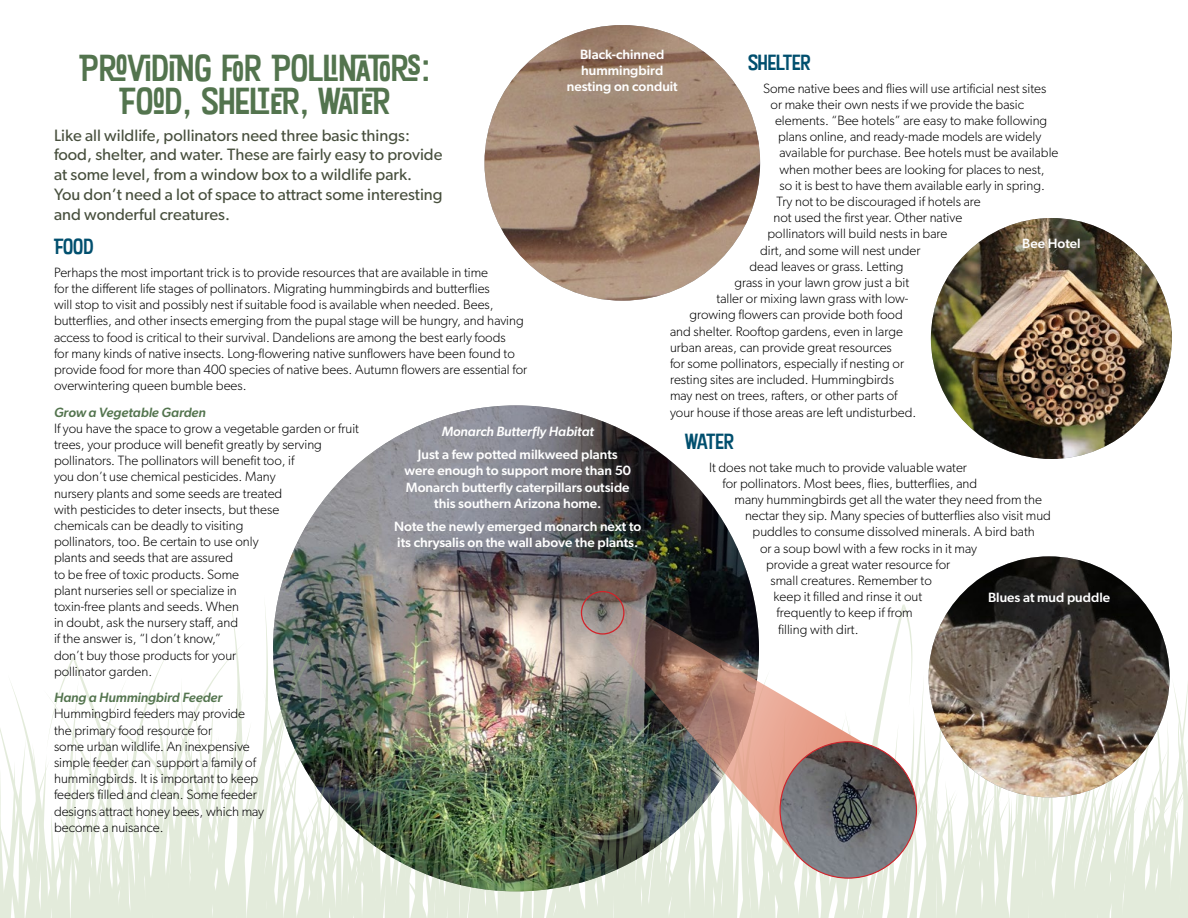
<style>
.page{position:relative;width:1188px;height:918px;background:#fff}
.page>*{position:absolute;margin:0;border:0;box-sizing:border-box;transform-origin:0 0}
.t1{font:36px/33px "Kon Tiki JF Aloha";color:#53744e;text-align:center}
.t2{font:21px "Kon Tiki JF Aloha";color:#004f6e}
.t3{font:16.5px/19.8px "Gibson";color:#474f3d}
.t4{font:300 13.5px/16.2px "Gibson";color:#000}
.t5{font:500 13.5px/16.2px "Gibson";color:#fff;text-align:center}
.t6{font:italic 500 13.5px "Gibson";color:#53744e}
.t7{font:italic 500 13.5px "Gibson";color:#fff}
</style>
<div class="page">
<img style="left:273px;top:405px;width:486px;height:486px;border-radius:243px">
<img style="left:0;top:563px;width:1188px;height:355px">
<img style="left:603px;top:601px;width:261px;height:256px">
<div style="left:581px;top:591px;width:44px;height:44px;border:1px solid #d2232a;border-radius:50%"></div>
<img style="left:780px;top:742px;width:136px;height:136px;border-radius:68px">
<img style="left:484px;top:25px;width:276px;height:276px;border-radius:138px">
<img style="left:929px;top:556px;width:241px;height:241px;border-radius:121px">
<img style="left:931px;top:218px;width:241px;height:241px;border-radius:121px">
<p class="t5" style="left:567px;top:46px;width:113px">Black-chinned hummingbird nesting on conduit</p>
<h2 class="t2" style="left:748px;top:49px;width:64px">SHELTER</h2>
<p class="t4" style="left:763px;top:80px;width:285px">Some native bees and flies will use artificial nest sites</p>
<p class="t4" style="left:771px;top:96px;width:255px">or make their own nests if we provide the basic</p>
<p class="t4" style="left:775px;top:112px;width:274px">elements. “Bee hotels” are easy to make following</p>
<p class="t4" style="left:778px;top:128px;width:265px">plans online, and ready-made models are widely</p>
<p class="t4" style="left:780px;top:145px;width:280px">available for purchase. Bee hotels must be available</p>
<p class="t4" style="left:780px;top:161px;width:267px">when mother bees are looking for places to nest,</p>
<p class="t4" style="left:780px;top:177px;width:267px">so it is best to have them available early in spring.</p>
<p class="t4" style="left:777px;top:193px;width:206px">Try not to be discouraged if hotels are</p>
<p class="t4" style="left:774px;top:209px;width:190px">not used the first year. Other native</p>
<p class="t4" style="left:768px;top:226px;width:181px">pollinators will build nests in bare</p>
<p class="t4" style="left:760px;top:242px;width:162px">dirt, and some will nest under</p>
<p class="t4" style="left:750px;top:258px;width:156px">dead leaves or grass. Letting</p>
<p class="t4" style="left:735px;top:274px;width:176px">grass in your lawn grow just a bit</p>
<p class="t4" style="left:717px;top:290px;width:193px">taller or mixing lawn grass with low-</p>
<p class="t4" style="left:690px;top:307px;width:215px">growing flowers can provide both food</p>
<p class="t4" style="left:670px;top:323px;width:234px">and shelter. Rooftop gardens, even in large</p>
<p class="t4" style="left:670px;top:339px;width:223px">urban areas, can provide great resources</p>
<p class="t4" style="left:670px;top:355px;width:236px">for some pollinators, especially if nesting or</p>
<p class="t4" style="left:670px;top:371px;width:225px">resting sites are included. Hummingbirds</p>
<p class="t4" style="left:670px;top:388px;width:229px">may nest on trees, rafters, or other parts of</p>
<p class="t4" style="left:670px;top:404px;width:248px">your house if those areas are left undisturbed.</p>
<h2 class="t2" style="left:685px;top:428px;width:51px">WATER</h2>
<p class="t4" style="left:709px;top:459px;width:259px">It does not take much to provide valuable water</p>
<p class="t4" style="left:723px;top:475px;width:256px">for pollinators. Most bees, flies, butterflies, and</p>
<p class="t4" style="left:735px;top:491px;width:309px">many hummingbirds get all the water they need from the</p>
<p class="t4" style="left:745px;top:507px;width:307px">nectar they sip. Many species of butterflies also visit mud</p>
<p class="t4" style="left:753px;top:523px;width:284px">puddles to consume dissolved minerals. A bird bath</p>
<p class="t4" style="left:760px;top:540px;width:218px">or a soup bowl with a few rocks in it may</p>
<p class="t4" style="left:766px;top:556px;width:186px">provide a great water resource for</p>
<p class="t4" style="left:771px;top:572px;width:163px">small creatures. Remember to</p>
<p class="t4" style="left:774px;top:588px;width:150px">keep it filled and rinse it out</p>
<p class="t4" style="left:777px;top:604px;width:138px">frequently to keep if from</p>
<p class="t4" style="left:778px;top:621px;width:82px">filling with dirt.</p>
<h1 class="t1" style="left:79px;top:52px;width:353px">PROVIDING FOR POLLINATORS:<br>FOOD, SHELTER, WATER</h1>
<p class="t3" style="left:54px;top:125px;width:390px">Like all wildlife, pollinators need three basic things: food, shelter, and water. These are fairly easy to provide at some level, from a window box to a wildlife park.<br>You don’t need a lot of space to attract some interesting and wonderful creatures.</p>
<h2 class="t2" style="left:54px;top:233px;width:41px">FOOD</h2>
<p class="t4" style="left:54px;top:264px;width:475px">Perhaps the most important trick is to provide resources that are available in time<br>for the different life stages of pollinators. Migrating hummingbirds and butterflies<br>will stop to visit and possibly nest if suitable food is available when needed. Bees, butterflies, and other insects emerging from the pupal stage will be hungry, and having access to food is critical to their survival. Dandelions are among the best early foods<br>for many kinds of native insects. Long-flowering native sunflowers have been found to provide food for more than 400 species of native bees. Autumn flowers are essential for overwintering queen bumble bees.</p>
<p class="t6" style="left:54px;top:404px;width:153px">Grow a Vegetable Garden</p>
<p class="t4" style="left:54px;top:420px;width:307px">If you have the space to grow a vegetable garden or fruit trees, your produce will benefit greatly by serving pollinators. The pollinators will benefit too, if<br>you don’t use chemical pesticides. Many<br>nursery plants and some seeds are treated<br>with pesticides to deter insects, but these<br>chemicals can be deadly to visiting<br>pollinators, too. Be certain to use only<br>plants and seeds that are assured<br>to be free of toxic products. Some<br>plant nurseries sell or specialize in<br>toxin-free plants and seeds. When<br>in doubt, ask the nursery staff, and<br>if the answer is, “I don’t know,”<br>don’t buy those products for your<br>pollinator garden.</p>
<p class="t6" style="left:54px;top:689px;width:170px">Hang a Hummingbird Feeder</p>
<p class="t4" style="left:54px;top:706px;width:212px">Hummingbird feeders may provide the primary food resource for<br>some urban wildlife. An inexpensive simple feeder can support a family of hummingbirds. It is important to keep feeders filled and clean. Some feeder designs attract honey bees, which may become a nuisance.</p>
<p class="t5" style="left:1022px;top:235px;width:60px">Bee Hotel</p>
<p class="t7" style="left:442px;top:424px;width:154px">Monarch Butterfly Habitat</p>
<p class="t5" style="left:405px;top:446px;width:228px">Just a few potted milkweed plants were enough to support more than 50<br>Monarch butterfly caterpillars outside this southern Arizona home.</p>
<p class="t5" style="left:394px;top:518px;width:249px;text-align:left">Note the newly emerged monarch next to its chrysalis on the wall above the plants.</p>
<p class="t5" style="left:988px;top:589px;width:124px">Blues at mud puddle</p>
</div>
